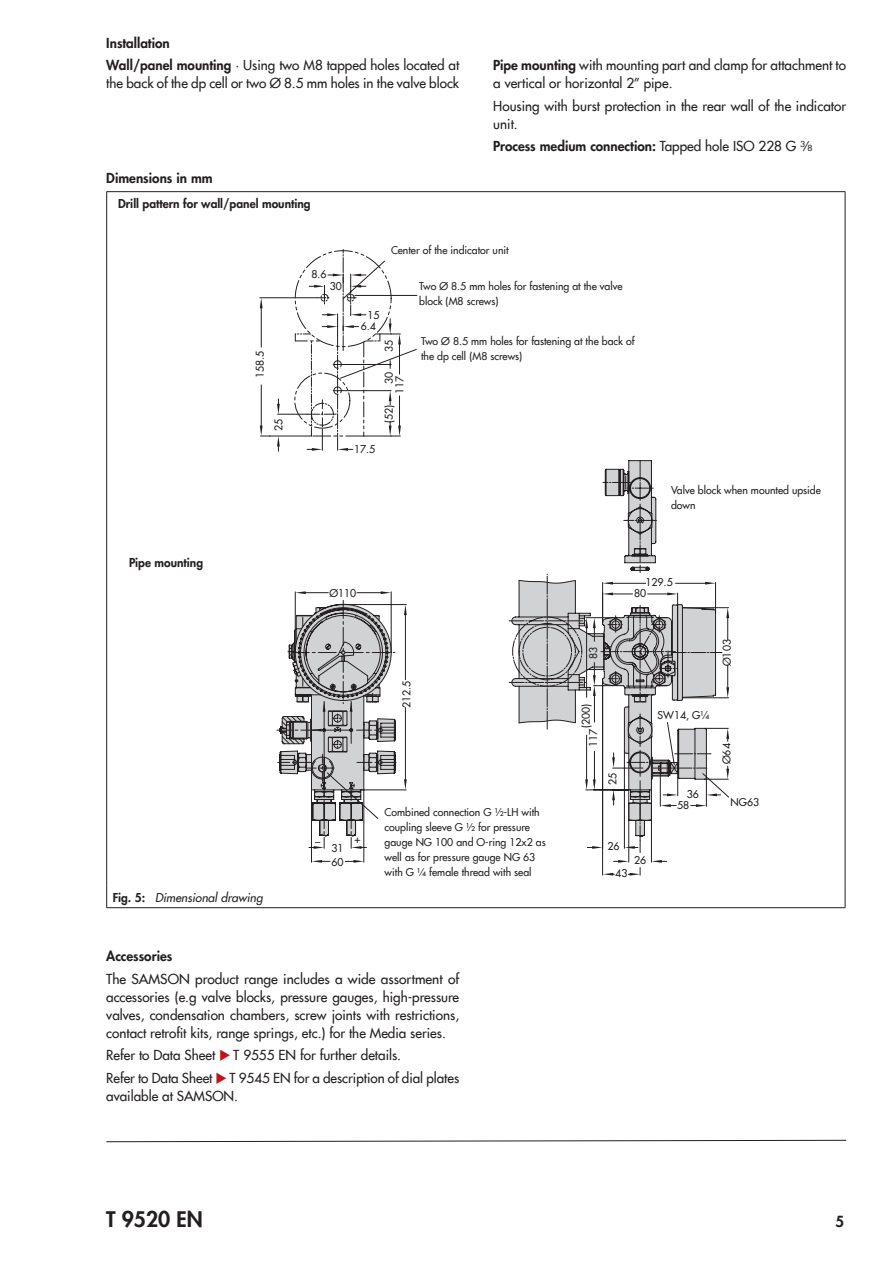
<style>
.page{position:relative;width:893px;height:1263px;background:#fff}
.page>*{position:absolute;margin:0;border:0;box-sizing:border-box;transform-origin:0 0}
.t1{font:800 21px "Futura Com";color:#231f20}
.t2{font:800 15px "Futura Com";color:#231f20}
.t3{font:500 13.5px/18px "Futura Com";color:#231f20}
.t4{font:800 13.5px "Futura Com";color:#231f20}
.t5{font:800 12px "Futura Com";color:#231f20}
.t6{font:italic 500 12px "Futura Com";color:#231f20}
.t7{font:500 10.5px/15px "Futura Com";color:#231f20}
.t8{font:10.5px/11.9px "Futura";color:#231f20}
.s1{font-weight:800}
.s2{font-weight:500}
.s3{font-weight:500;font-size:10.35px}
.s4{font-weight:500;font-size:8.25px}
.s5{font-weight:800;font-style:normal}
.s6{color:#be151b}
</style>
<div class="page">
<svg style="left:106px;top:1139px;width:741px;height:3px"></svg>
<svg style="left:277px;top:404px;width:3px;height:10px"></svg>
<svg style="left:277px;top:436px;width:3px;height:10px"></svg>
<svg style="left:260px;top:426px;width:3px;height:10px"></svg>
<svg style="left:260px;top:298px;width:3px;height:10px"></svg>
<svg style="left:603px;top:873px;width:10px;height:3px"></svg>
<svg style="left:630px;top:873px;width:10px;height:3px"></svg>
<svg style="left:277px;top:461px;width:452px;height:402px"></svg>
<svg style="left:295px;top:249px;width:122px;height:202px"></svg>
<hr style="left:106px;top:191px;width:739px;height:1px;background:#231f20">
<hr style="left:106px;top:192px;width:1px;height:694px;background:#231f20">
<hr style="left:845px;top:192px;width:1px;height:694px;background:#231f20">
<svg style="left:106px;top:886px;width:1px;height:21px"></svg>
<svg style="left:845px;top:886px;width:1px;height:21px"></svg>
<hr style="left:106px;top:907px;width:739px;height:1px;background:#231f20">
<hr style="left:355px;top:295px;width:62px;height:1px;background:#231f20">
<p class="t3" style="left:106px;top:31px;width:354px;line-height:22.5px"><span class="s1">Installation<br>Wall/panel mounting</span> · Using two M8 tapped holes located at</p>
<p class="t3" style="left:106px;top:73px;width:354px">the back of the dp cell or two Ø 8.5 mm holes in the valve block</p>
<p class="t4" style="left:106px;top:167px;width:108px">Dimensions in mm</p>
<p class="t5" style="left:118px;top:195px;width:194px">Drill pattern for wall/panel mounting</p>
<p class="t3" style="left:493px;top:55px;width:354px"><span class="s1">Pipe mounting</span> with mounting part and clamp for attachment to a vertical or horizontal 2” pipe.</p>
<p class="t3" style="left:493px;top:96px;width:354px">Housing with burst protection in the rear wall of the indicator unit.</p>
<p class="t4" style="left:493px;top:136px;width:321px">Process medium connection: <span class="s2">Tapped hole ISO 228 G</span> <sup>3</sup><span class="s3">/</span><span class="s4">8</span></p>
<p class="t5" style="left:129px;top:553px;width:76px">Pipe mounting</p>
<p class="t8" style="left:254px;top:378px;width:29px;rotate:-90deg">158.5</p>
<p class="t8" style="left:272px;top:431px;width:14px;rotate:-90deg">25</p>
<p class="t6" style="left:113px;top:888px;width:152px"><span class="s5">Fig. 5:</span> Dimensional drawing</p>
<p class="t8" style="left:312px;top:268px;width:17px">8.6</p>
<p class="t8" style="left:330px;top:280px;width:14px">30</p>
<p class="t7" style="left:391px;top:242px;width:119px">Center of the indicator unit</p>
<p class="t8" style="left:361px;top:309px;width:20px;text-indent:7px">15<br>6.4</p>
<p class="t8" style="left:383px;top:352px;width:14px;rotate:-90deg">35</p>
<p class="t8" style="left:354px;top:443px;width:23px">17.5</p>
<p class="t8" style="left:383px;top:423px;width:53px;rotate:-90deg">(52) 30</p>
<p class="t8" style="left:394px;top:394px;width:20px;rotate:-90deg">117</p>
<p class="t7" style="left:419px;top:278px;width:205px">Two Ø 8.5 mm holes for fastening at the valve block (M8 screws)</p>
<p class="t7" style="left:421px;top:333px;width:215px">Two Ø 8.5 mm holes for fastening at the back of the dp cell (M8 screws)</p>
<p class="t7" style="left:671px;top:482px;width:151px">Valve block when mounted upside down</p>
<p class="t8" style="left:329px;top:587px;width:28px">Ø110</p>
<p class="t8" style="left:401px;top:708px;width:29px;rotate:-90deg">212.5</p>
<p class="t8" style="left:315px;top:831px;width:7px">_</p>
<p class="t8" style="left:355px;top:834px;width:8px">+</p>
<p class="t8" style="left:332px;top:841px;width:14px;line-height:13.5px">31<br>60</p>
<p class="t7" style="left:385px;top:804px;width:163px">Combined connection G ½-LH with coupling sleeve G ½ for pressure gauge NG 100 and O-ring 12x2 as well as for pressure gauge NG 63 with G ¼ female thread with seal</p>
<p class="t8" style="left:634px;top:577px;width:40px;line-height:10.9px;text-indent:11px">129.5<br>80</p>
<p class="t8" style="left:587px;top:659px;width:14px;rotate:-90deg">83</p>
<p class="t8" style="left:721px;top:666px;width:28px;rotate:-90deg">Ø103</p>
<p class="t8" style="left:580px;top:728px;width:26px;rotate:-90deg">(200)</p>
<p class="t8" style="left:587px;top:747px;width:20px;rotate:-90deg">117</p>
<p class="t8" style="left:606px;top:785px;width:14px;rotate:-90deg">25</p>
<p class="t8" style="left:658px;top:709px;width:53px">SW14, G¼</p>
<p class="t8" style="left:677px;top:788px;width:23px;line-height:11.4px;text-indent:10px">36<br>58</p>
<p class="t8" style="left:607px;top:840px;width:14px">26</p>
<p class="t8" style="left:615px;top:867px;width:14px">43</p>
<p class="t8" style="left:634px;top:854px;width:14px">26</p>
<p class="t8" style="left:721px;top:764px;width:22px;rotate:-90deg">Ø64</p>
<p class="t8" style="left:731px;top:796px;width:30px">NG63</p>
<p class="t4" style="left:106px;top:946px;width:68px">Accessories</p>
<p class="t3" style="left:106px;top:969px;width:354px;text-align:justify">The SAMSON product range includes a wide assortment of accessories (e.g valve blocks, pressure gauges, high-pressure valves, condensation chambers, screw joints with restrictions, contact retrofit kits, range springs, etc.) for the Media series.</p>
<p class="t3" style="left:106px;top:1043px;width:354px;line-height:22.5px">Refer to Data Sheet <span class="s6">◆</span> T 9555 EN for further details.<br>Refer to Data Sheet <span class="s6">◆</span> T 9545 EN for a description of dial plates</p>
<p class="t3" style="left:106px;top:1086px;width:133px">available at SAMSON.</p>
<h1 class="t1" style="left:106px;top:1203px;width:98px">T 9520 EN</h1>
<p class="t2" style="left:835px;top:1210px;width:10px">5</p>
</div>
